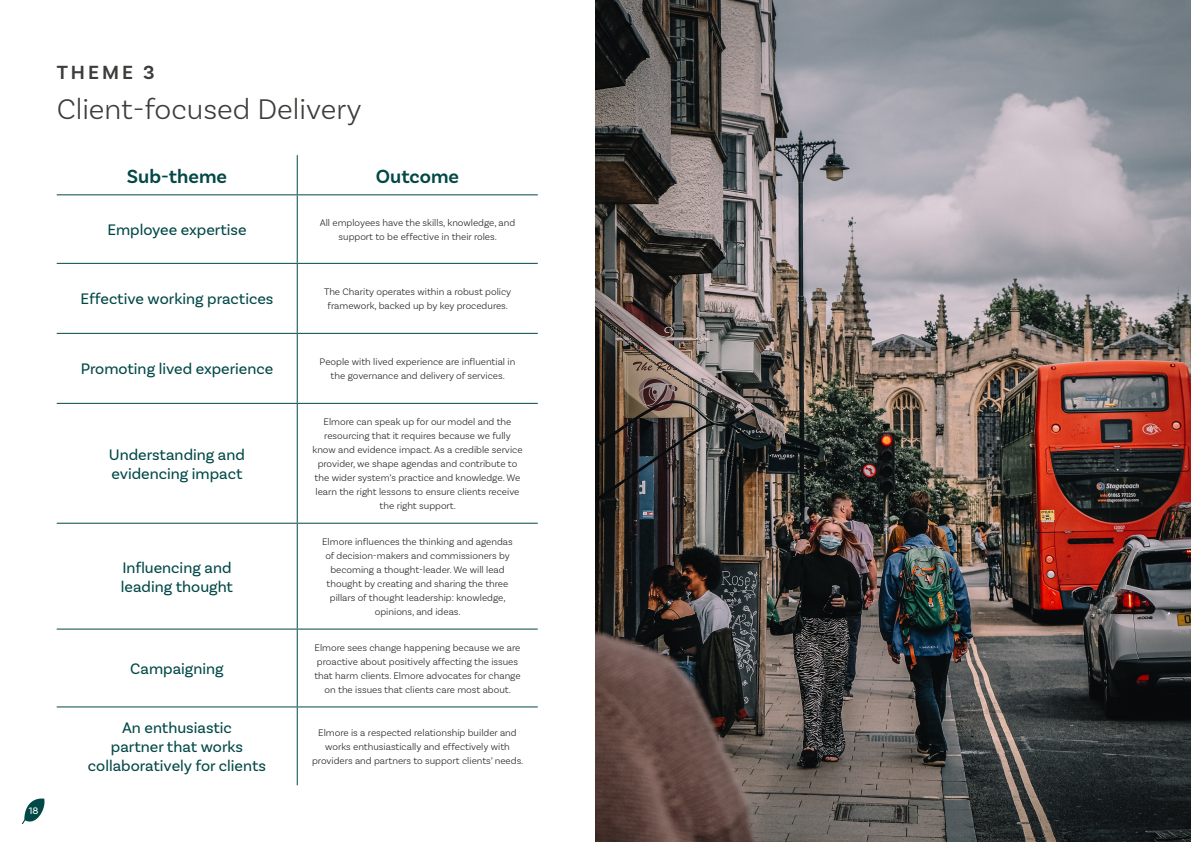
<style>
.page{position:relative;width:1191px;height:842px;background:#fff}
.page>*{position:absolute;margin:0;border:0;box-sizing:border-box;transform-origin:0 0}
.t1{font:300 30px "Basic Sans";color:#3c3c3b}
.t2{font:600 20px "Basic Sans";color:#034747}
.t3{font:600 20px "Basic Sans";letter-spacing:.15em;color:#3c3c3b}
.t4{font:16px/19px "Basic Sans";color:#024847}
.t5{font:300 10px/14px "Basic Sans";color:#231f20;text-align:center}
.t6{font:10px "Basic Sans";color:#fff}
</style>
<div class="page">
<svg style="left:22px;top:798px;width:23px;height:26px"></svg>
<img style="left:595px;top:0;width:596px;height:842px">
<hr style="left:297px;top:155px;width:1px;height:39px;background:#024847">
<hr style="left:57px;top:194px;width:240px;height:1px;background:#024847">
<hr style="left:297px;top:194px;width:241px;height:1px;background:#024847">
<hr style="left:297px;top:195px;width:1px;height:68px;background:#024847">
<hr style="left:57px;top:263px;width:240px;height:1px;background:#024847">
<hr style="left:297px;top:263px;width:241px;height:1px;background:#024847">
<hr style="left:297px;top:264px;width:1px;height:69px;background:#034747">
<hr style="left:57px;top:333px;width:240px;height:1px;background:#034747">
<hr style="left:297px;top:333px;width:241px;height:1px;background:#034747">
<hr style="left:297px;top:334px;width:1px;height:69px;background:#034747">
<hr style="left:57px;top:403px;width:240px;height:1px;background:#034747">
<hr style="left:297px;top:403px;width:241px;height:1px;background:#034747">
<hr style="left:297px;top:404px;width:1px;height:119px;background:#034747">
<hr style="left:57px;top:523px;width:240px;height:1px;background:#034747">
<hr style="left:297px;top:523px;width:241px;height:1px;background:#034747">
<hr style="left:297px;top:524px;width:1px;height:105px;background:#034747">
<hr style="left:57px;top:629px;width:240px;height:1px;background:#034747">
<hr style="left:297px;top:629px;width:241px;height:1px;background:#034747">
<hr style="left:297px;top:630px;width:1px;height:76px;background:#034747">
<hr style="left:57px;top:706px;width:240px;height:1px;background:#034747">
<hr style="left:297px;top:706px;width:241px;height:1px;background:#034747">
<hr style="left:297px;top:707px;width:1px;height:78px;background:#034747">
<p class="t6" style="left:29px;top:804px;width:11px">18</p>
<p class="t3" style="left:57px;top:60px;width:100px">THEME 3</p>
<p class="t1" style="left:57px;top:91px;width:306px">Client-focused Delivery</p>
<p class="t2" style="left:127px;top:164px;width:102px">Sub-theme</p>
<p class="t2" style="left:376px;top:164px;width:85px">Outcome</p>
<p class="t4" style="left:107px;top:220px;width:141px">Employee expertise</p>
<p class="t5" style="left:320px;top:215px;width:197px">All employees have the skills, knowledge, and support to be effective in their roles.</p>
<p class="t4" style="left:81px;top:289px;width:194px">Effective working practices</p>
<p class="t5" style="left:324px;top:285px;width:189px">The Charity operates within a robust policy framework, backed up by key procedures.</p>
<p class="t4" style="left:81px;top:359px;width:194px">Promoting lived experience</p>
<p class="t5" style="left:320px;top:355px;width:197px">People with lived experience are influential in the governance and delivery of services.</p>
<p class="t4" style="left:109px;top:445px;width:138px">Understanding and evidencing impact</p>
<p class="t4" style="left:121px;top:558px;width:114px">Influencing and leading thought</p>
<p class="t4" style="left:130px;top:659px;width:95px">Campaigning</p>
<p class="t5" style="left:312px;top:415px;width:212px">Elmore can speak up for our model and the resourcing that it requires because we fully know and evidence impact. As a credible service provider, we shape agendas and contribute to the wider system’s practice and knowledge. We learn the right lessons to ensure clients receive the right support.</p>
<p class="t5" style="left:322px;top:534px;width:192px">Elmore influences the thinking and agendas of decision-makers and commissioners by becoming a thought-leader. We will lead thought by creating and sharing the three pillars of thought leadership: knowledge, opinions, and ideas.</p>
<p class="t5" style="left:314px;top:640px;width:208px">Elmore sees change happening because we are proactive about positively affecting the issues that harm clients. Elmore advocates for change on the issues that clients care most about.</p>
<p class="t4" style="left:88px;top:718px;width:180px;text-align:center">An enthusiastic<br>partner that works collaboratively for clients</p>
<p class="t5" style="left:312px;top:725px;width:213px">Elmore is a respected relationship builder and works enthusiastically and effectively with providers and partners to support clients’ needs.</p>
</div>
